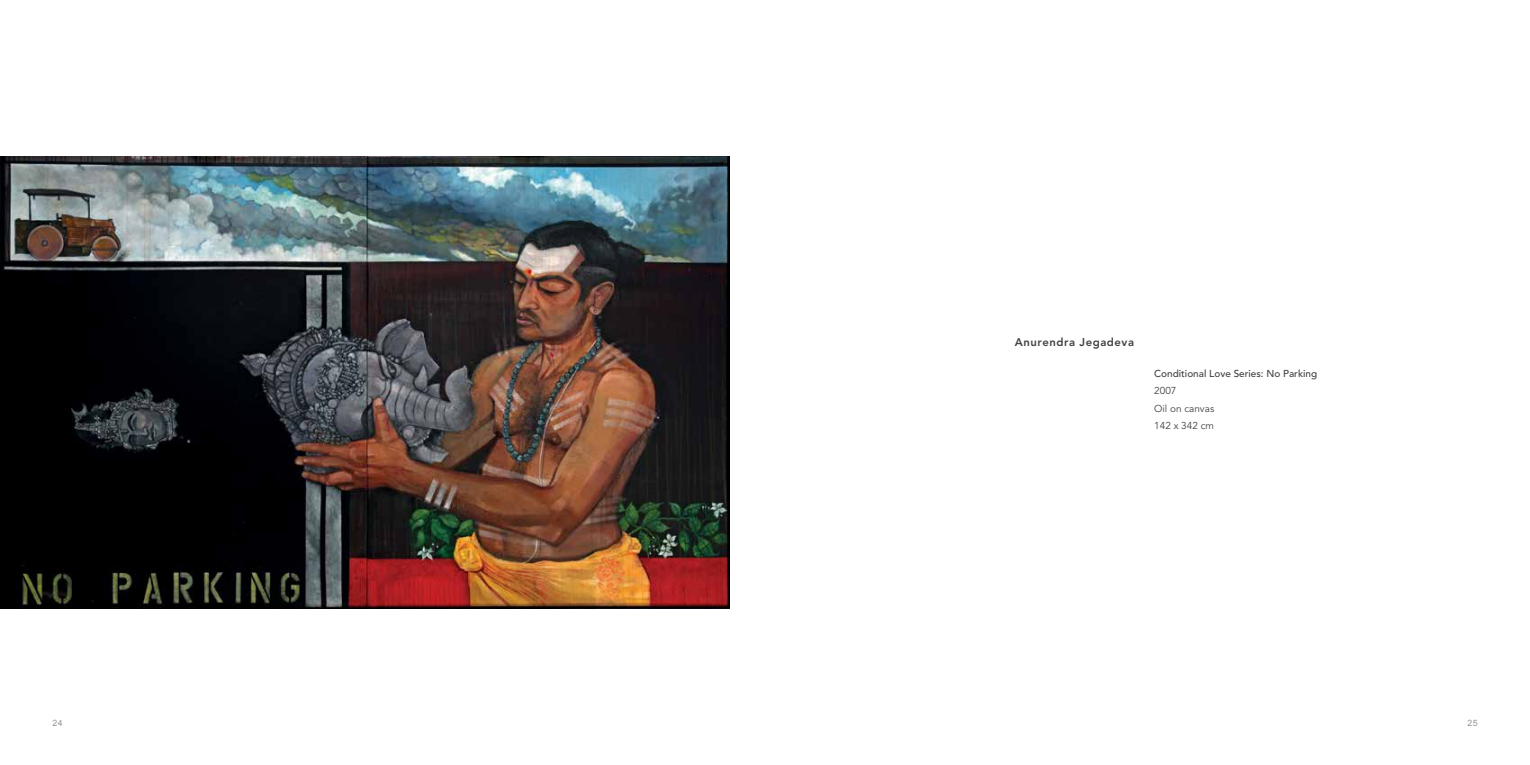
<style>
.page{position:relative;width:1530px;height:765px;background:#fff}
.page>*{position:absolute;margin:0;border:0;box-sizing:border-box;transform-origin:0 0}
.t1{font:800 11.25px "Avenir LT Std";letter-spacing:.05em;color:#414042}
.t2{font:500 10px "Avenir LT Std";color:#414042}
.t3{font:10px/17.5px "Avenir LT Std";color:#414042}
.t4{font:8.75px "Arial";color:#939598}
</style>
<div class="page">
<img style="left:0;top:156px;width:730px;height:453px">
<p class="t1" style="left:1015px;top:335px;width:121px">Anurendra Jegadeva</p>
<p class="t2" style="left:1154px;top:367px;width:165px">Conditional Love Series: No Parking</p>
<p class="t3" style="left:1154px;top:382px;width:62px">2007<br>Oil on canvas<br>142 x 342 cm</p>
<p class="t4" style="left:53px;top:717px;width:12px">24</p>
<p class="t4" style="left:1467px;top:717px;width:12px">25</p>
</div>
